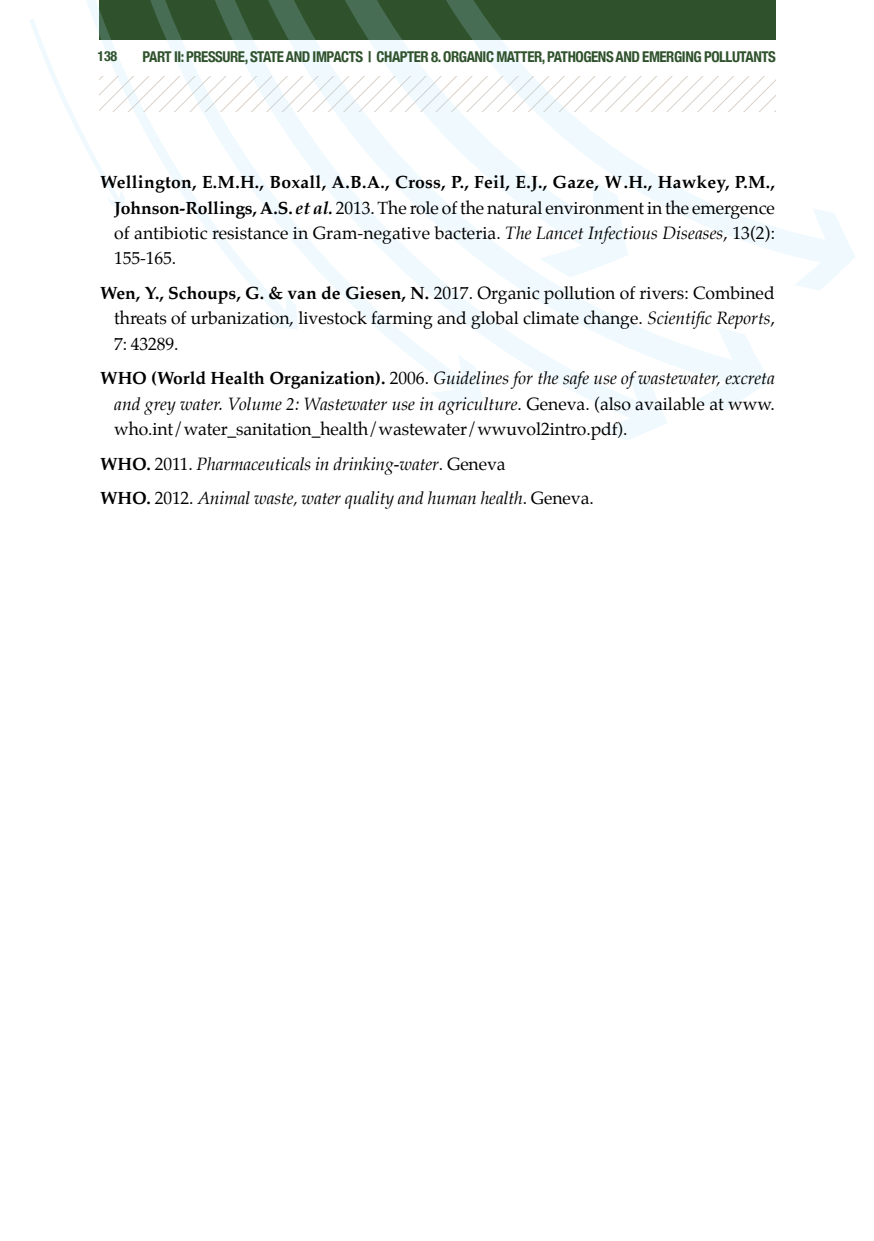
<style>
.page{position:relative;width:874px;height:1241px;background:#fff}
.page>*{position:absolute;margin:0;border:0;box-sizing:border-box;transform-origin:0 0}
.t1{font:17.5px/25.4px "Palatino";color:#000;text-align:justify}
.t2{font:italic 17.5px/34.5px "Palatino";letter-spacing:-.005em;color:#000}
.t3{font:700 condensed 14.88px "Helvetica Neue";letter-spacing:-.03em;color:#2f522c}
.t4{font:700 condensed 14px "Helvetica Neue";color:#2e522c}
.s1{font-weight:700}
.s2{font-weight:700;font-style:italic}
.s3{font-style:italic}
.s4{font-weight:700;font-style:normal}
.s5{font-style:normal}
</style>
<div class="page">
<svg style="left:30px;top:19px;width:55px;height:127px"></svg>
<svg style="left:85px;top:0;width:56px;height:209px"></svg>
<svg style="left:141px;top:0;width:57px;height:217px"></svg>
<svg style="left:198px;top:0;width:469px;height:440px"></svg>
<svg style="left:221px;top:0;width:548px;height:410px"></svg>
<svg style="left:391px;top:0;width:464px;height:290px"></svg>
<svg style="left:250px;top:0;width:377px;height:277px"></svg>
<p class="t4" style="left:97px;top:44px;width:21px">138</p>
<p class="t3" style="left:142px;top:44px;width:633px">PART II: PRESSURE, STATE AND IMPACTS | CHAPTER 8. ORGANIC MATTER, PATHOGENS AND EMERGING POLLUTANTS</p>
<p class="t1" style="left:114px;top:169px;width:662px;text-indent:-14px"><span class="s1">Wellington, E.M.H., Boxall, A.B.A., Cross, P., Feil, E.J., Gaze, W.H., Hawkey, P.M., Johnson-Rollings, A.S.</span> <span class="s2">et al.</span> 2013. The role of the natural environment in the emergence of antibiotic resistance in Gram-negative bacteria. <span class="s3">The Lancet Infectious Diseases</span>, 13(2):<br>155-165.</p>
<p class="t1" style="left:114px;top:280px;width:662px;text-indent:-14px"><span class="s1">Wen, Y., Schoups, G. &amp; van de Giesen, N.</span> 2017. Organic pollution of rivers: Combined threats of urbanization, livestock farming and global climate change. <span class="s3">Scientific Reports</span>, 7: 43289.</p>
<p class="t1" style="left:114px;top:365px;width:661px;text-indent:-14px"><span class="s1">WHO (World Health Organization).</span> 2006. <span class="s3">Guidelines for the safe use of wastewater, excreta and grey water. Volume 2: Wastewater use in agriculture</span>. Geneva. (also available at www. who.int/water_sanitation_health/wastewater/wwuvol2intro.pdf).</p>
<p class="t2" style="left:100px;top:446px;width:494px"><span class="s4">WHO.</span> <span class="s5">2011.</span> Pharmaceuticals in drinking-water<span class="s5">. Geneva<br></span><span class="s4">WHO.</span> <span class="s5">2012.</span> Animal waste, water quality and human health<span class="s5">. Geneva.</span></p>
</div>
